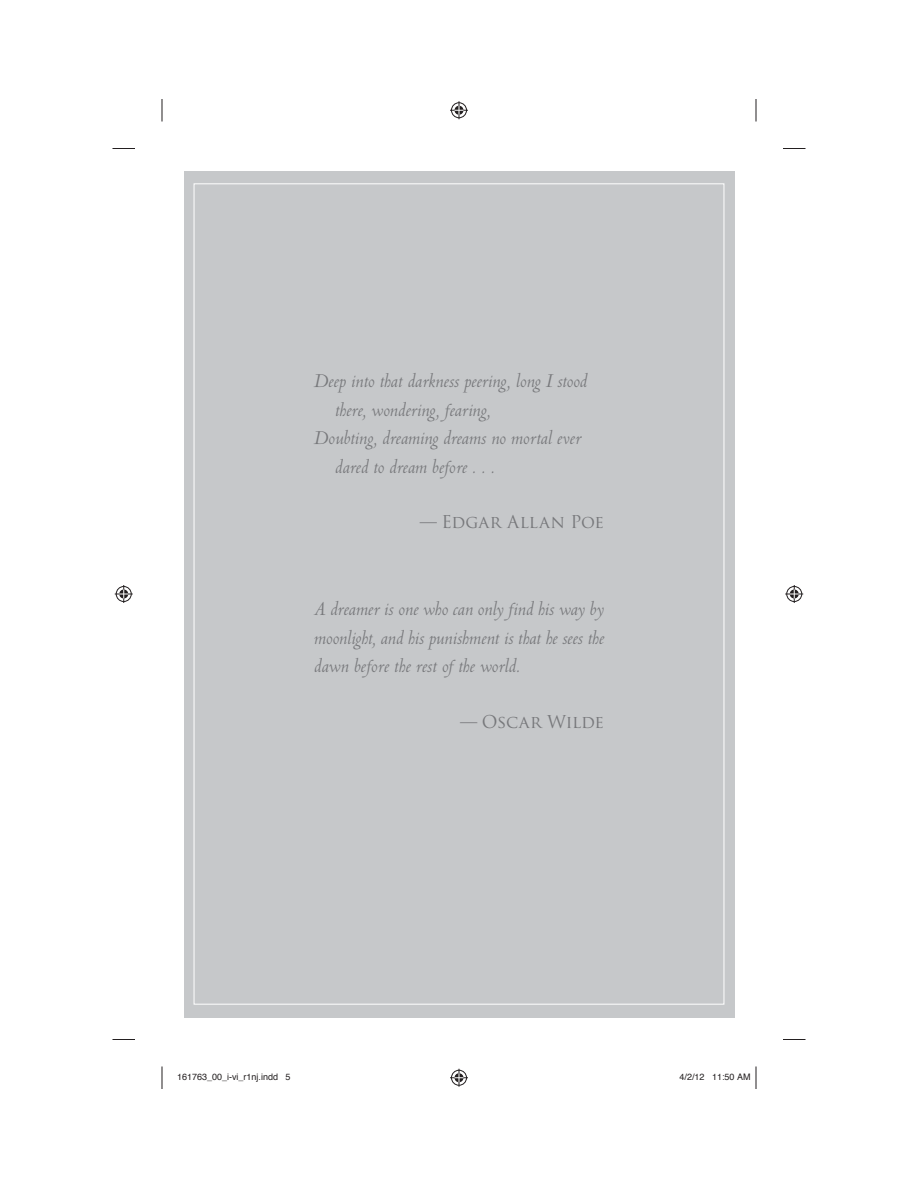
<style>
.page{position:relative;width:918px;height:1188px;background:#fff}
.page>*{position:absolute;margin:0;border:0;box-sizing:border-box;transform-origin:0 0}
.t1{font:italic 21px/28.5px "Centaur";letter-spacing:-.005em;color:#77787b;text-align:justify}
.t2{font:17.25px "Trajan Pro";letter-spacing:-.005em;color:#77787b}
.t3{font:9px "Helvetica";color:#231f20}
</style>
<div class="page">
<div style="left:184px;top:171px;width:550px;height:846px;background:#c6c8ca"></div>
<svg style="left:112px;top:148px;width:23px;height:1px"></svg>
<svg style="left:783px;top:148px;width:23px;height:1px"></svg>
<svg style="left:112px;top:1039px;width:23px;height:1px"></svg>
<svg style="left:783px;top:1039px;width:23px;height:1px"></svg>
<svg style="left:162px;top:99px;width:1px;height:23px"></svg>
<svg style="left:162px;top:1067px;width:1px;height:22px"></svg>
<svg style="left:756px;top:99px;width:1px;height:23px"></svg>
<svg style="left:450px;top:101px;width:18px;height:18px"></svg>
<svg style="left:450px;top:1069px;width:18px;height:18px"></svg>
<svg style="left:115px;top:585px;width:18px;height:18px"></svg>
<svg style="left:785px;top:585px;width:18px;height:18px"></svg>
<svg style="left:755px;top:1067px;width:2px;height:22px"></svg>
<p class="t1" style="left:314px;top:369px;width:275px">Deep into that darkness peering, long I stood</p>
<p class="t1" style="left:335px;top:398px;width:157px">there, wondering, fearing,</p>
<p class="t1" style="left:314px;top:426px;width:269px">Doubting, dreaming dreams no mortal ever</p>
<p class="t1" style="left:335px;top:455px;width:161px">dared to dream before . . .</p>
<p class="t2" style="left:420px;top:512px;width:186px">— Edgar Allan Poe</p>
<p class="t1" style="left:314px;top:597px;width:292px">A dreamer is one who can only find his way by moonlight, and his punishment is that he sees the dawn before the rest of the world.</p>
<p class="t2" style="left:460px;top:712px;width:145px">— Oscar Wilde</p>
<p class="t3" style="left:177px;top:1073px;width:115px">161763_00_i-vi_r1nj.indd 5</p>
<p class="t3" style="left:680px;top:1073px;width:73px">4/2/12 11:50 AM</p>
</div>
